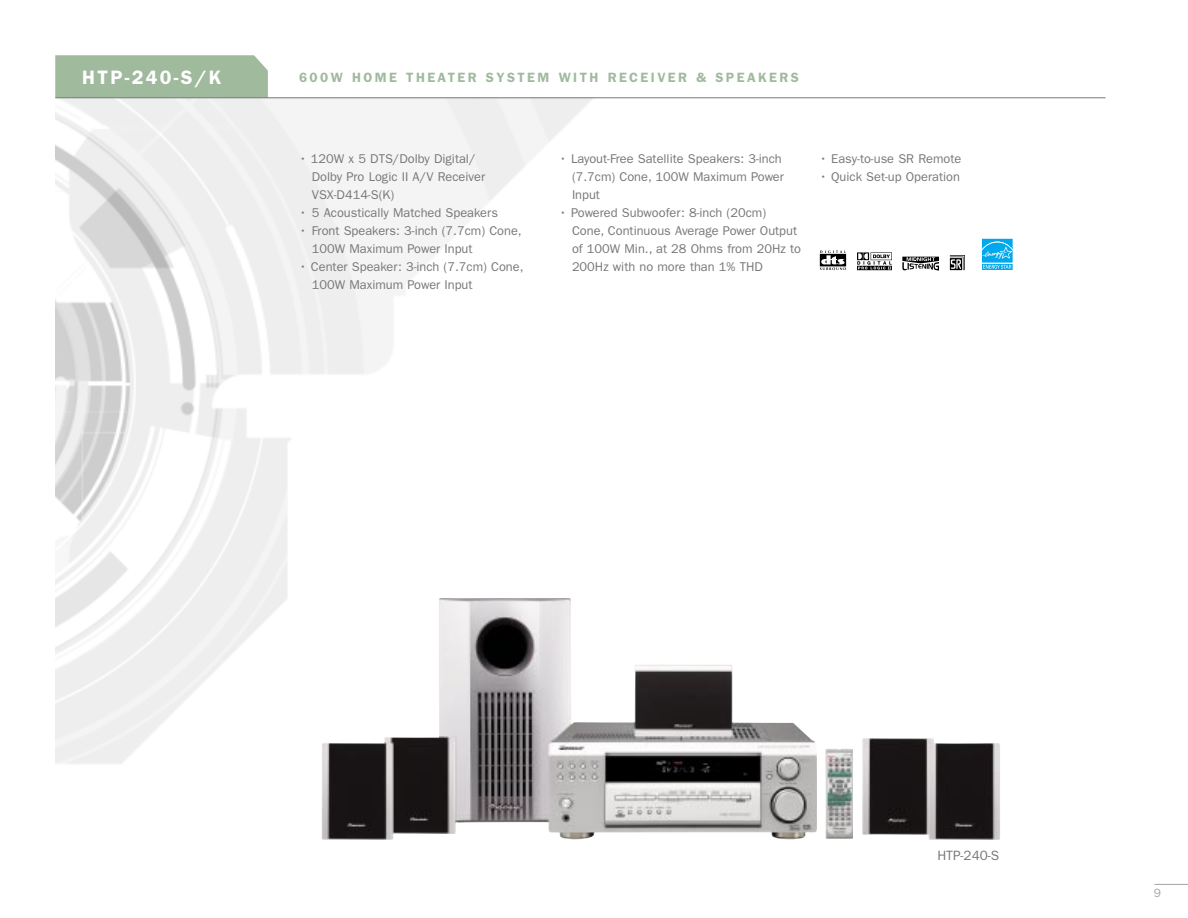
<style>
.page{position:relative;width:1188px;height:918px;background:#fff}
.page>*{position:absolute;margin:0;border:0;box-sizing:border-box;transform-origin:0 0}
.t1{font:600 19.5px "Franklin Gothic";letter-spacing:.12em;color:#fff}
.t2{font:600 13.5px "Franklin Gothic";letter-spacing:.18em;color:#a0ba9e}
.t3{font:13.5px "Franklin Gothic";color:#777}
.t4{font:12.75px/18px "Franklin Gothic";color:#777}
.t5{font:12px "Franklin Gothic";color:#a5a5a5}
</style>
<div class="page">
<img style="left:55px;top:98px;width:810px;height:666px">
<div style="left:55px;top:55px;width:213px;height:42px;background:#a0ba9e"></div>
<hr style="left:55px;top:97px;width:1051px;height:1px;background:#777">
<img style="left:321px;top:598px;width:679px;height:242px">
<svg style="left:950px;top:255px;width:15px;height:15px"></svg>
<svg style="left:902px;top:257px;width:37px;height:14px"></svg>
<svg style="left:856px;top:248px;width:36px;height:24px"></svg>
<svg style="left:857px;top:252px;width:35px;height:18px"></svg>
<div style="left:819px;top:248px;width:29px;height:24px;background:#fff"></div>
<svg style="left:820px;top:250px;width:27px;height:20px"></svg>
<svg style="left:982px;top:238px;width:31px;height:1px"></svg>
<svg style="left:981px;top:239px;width:32px;height:31px"></svg>
<hr style="left:1154px;top:884px;width:34px;height:1px;background:#a5a5a5">
<h1 class="t1" style="left:82px;top:70px;width:141px">HTP-240-S/K</h1>
<p class="t2" style="left:299px;top:73px;width:501px">600W HOME THEATER SYSTEM WITH RECEIVER &amp; SPEAKERS</p>
<p class="t4" style="left:312px;top:151px;width:175px;text-indent:-13px">• 120W x 5 DTS/Dolby Digital/<br>Dolby Pro Logic II A/V Receiver<br>VSX-D414-S(K)</p>
<p class="t4" style="left:299px;top:205px;width:200px">• 5 Acoustically Matched Speakers</p>
<p class="t4" style="left:312px;top:223px;width:211px;text-indent:-13px">• Front Speakers: 3-inch (7.7cm) Cone,<br>100W Maximum Power Input</p>
<p class="t4" style="left:312px;top:259px;width:213px;text-indent:-13px">• Center Speaker: 3-inch (7.7cm) Cone,<br>100W Maximum Power Input</p>
<p class="t4" style="left:572px;top:151px;width:213px;text-indent:-13px">• Layout-Free Satellite Speakers: 3-inch (7.7cm) Cone, 100W Maximum Power<br>Input</p>
<p class="t4" style="left:572px;top:205px;width:231px;text-indent:-13px">• Powered Subwoofer: 8-inch (20cm)<br>Cone, Continuous Average Power Output of 100W Min., at 28 Ohms from 20Hz to 200Hz with no more than 1% THD</p>
<p class="t4" style="left:819px;top:151px;width:144px">• Easy-to-use SR Remote</p>
<p class="t4" style="left:819px;top:169px;width:142px">• Quick Set-up Operation</p>
<p class="t3" style="left:937px;top:850px;width:63px">HTP-240-S</p>
<p class="t5" style="left:1154px;top:889px;width:9px">9</p>
</div>
